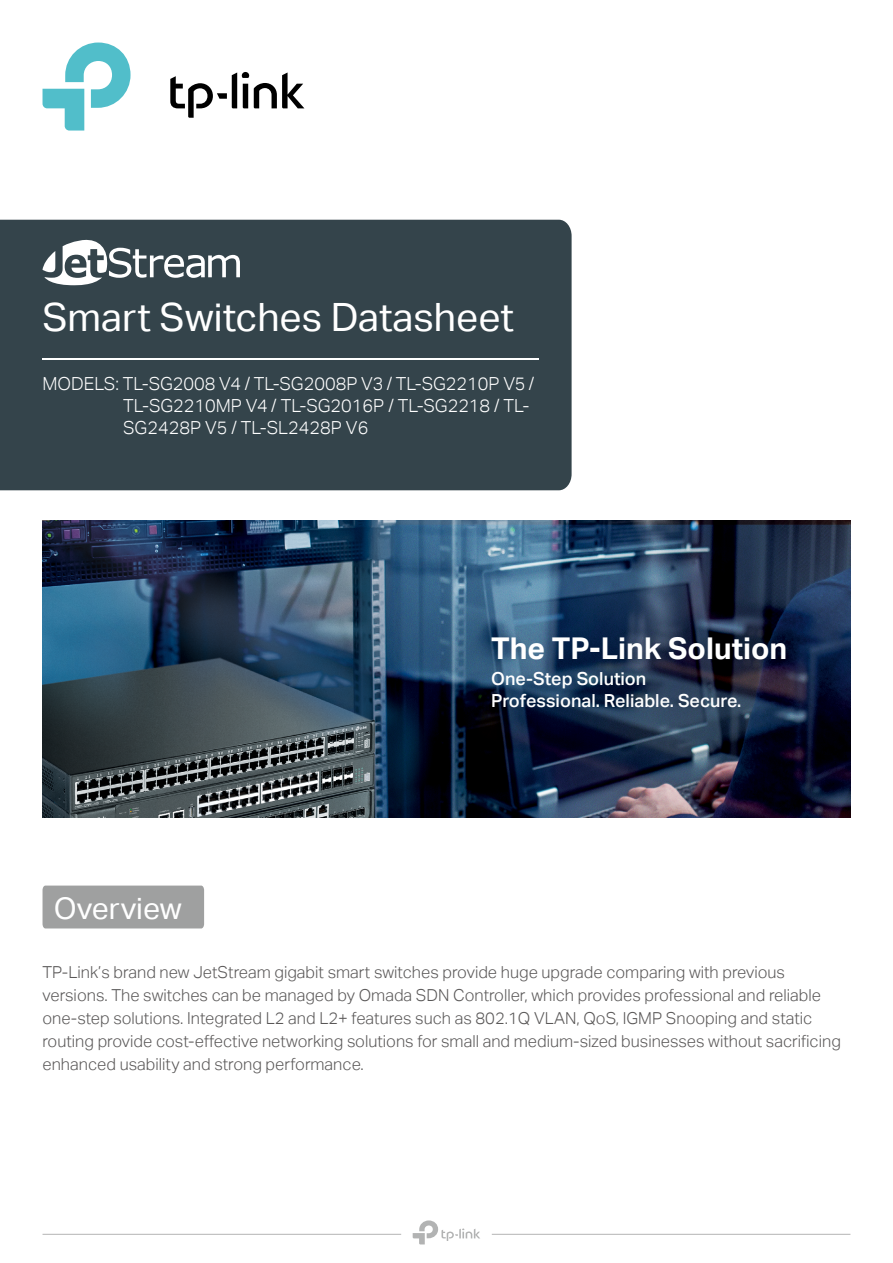
<style>
.page{position:relative;width:893px;height:1263px;background:#fff}
.page>*{position:absolute;margin:0;border:0;box-sizing:border-box;transform-origin:0 0}
.t1{font:39px "TP Link Aktiv Regular";color:#fff}
.t2{font:30px "TP Link Aktiv Bold";color:#fff}
.t3{font:30px "TP Link Aktiv Regular";color:#fff}
.t4{font:18px/21.6px "TP Link Aktiv Light";color:#fff}
.t5{font:18px/21.6px "TP Link Aktiv Medium";color:#fff}
.t6{font:16.5px/22.8px "TP Link Aktiv Light";color:#595757}
</style>
<div class="page">
<hr style="left:43px;top:1234px;width:358px;height:1px;background:#b5b4b5">
<hr style="left:492px;top:1234px;width:358px;height:1px;background:#b5b4b5">
<svg style="left:413px;top:1220px;width:67px;height:24px"></svg>
<img style="left:43px;top:521px;width:807px;height:296px">
<div style="left:0;top:220px;width:572px;height:270px;background:#34444b"></div>
<hr style="left:43px;top:359px;width:496px;height:1px;background:#fff">
<svg style="left:43px;top:43px;width:88px;height:88px"></svg>
<svg style="left:170px;top:72px;width:134px;height:46px"></svg>
<div style="left:43px;top:885px;width:161px;height:43px;background:#9fa0a0"></div>
<svg style="left:43px;top:239px;width:197px;height:47px"></svg>
<h1 class="t1" style="left:43px;top:294px;width:473px">Smart Switches Datasheet</h1>
<p class="t4" style="left:123px;top:373px;width:412px;text-indent:-81px">MODELS: TL-SG2008 V4 / TL-SG2008P V3 / TL-SG2210P V5 /<br>TL-SG2210MP V4 / TL-SG2016P / TL-SG2218 / TL-<br>SG2428P V5 / TL-SL2428P V6</p>
<h2 class="t3" style="left:54px;top:891px;width:129px">Overview</h2>
<h2 class="t2" style="left:491px;top:631px;width:298px">The TP-Link Solution</h2>
<p class="t5" style="left:491px;top:668px;width:252px">One-Step Solution<br>Professional. Reliable. Secure.</p>
<p class="t6" style="left:43px;top:961px;width:800px">TP-Link’s brand new JetStream gigabit smart switches provide huge upgrade comparing with previous versions. The switches can be managed by Omada SDN Controller, which provides professional and reliable one-step solutions. Integrated L2 and L2+ features such as 802.1Q VLAN, QoS, IGMP Snooping and static routing provide cost-effective networking solutions for small and medium-sized businesses without sacrificing enhanced usability and strong performance.</p>
</div>
